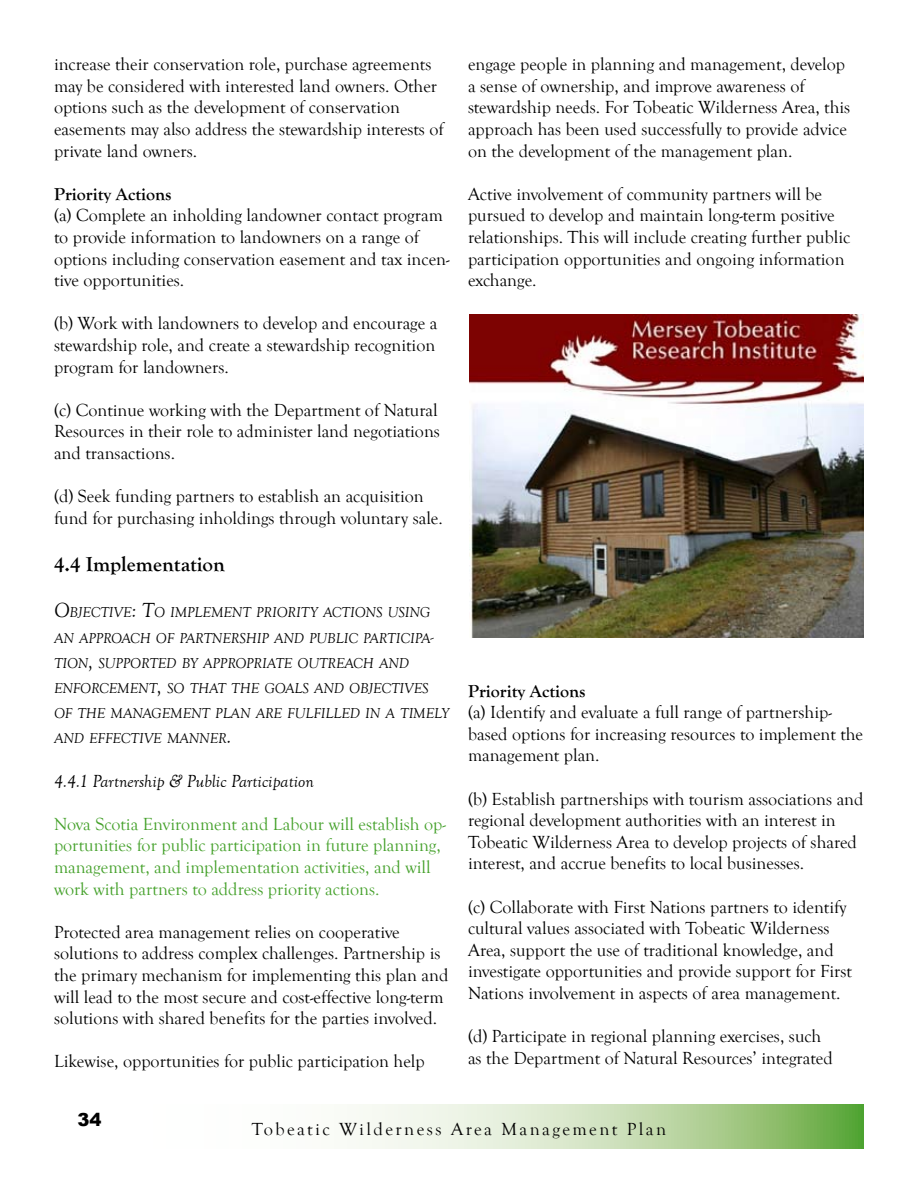
<style>
.page{position:relative;width:918px;height:1188px;background:#fff}
.page>*{position:absolute;margin:0;border:0;box-sizing:border-box;transform-origin:0 0}
.t1{font:700 21px "Goudy Old Style T";color:#000}
.t2{font:18px/21.6px "Goudy Old Style T";color:#000}
.t3{font:18px/21.6px "Goudy Old Style T";color:#45a12b}
.t4{font:18px "Goudy Old Style T";letter-spacing:.13em;color:#000}
.t5{font:italic 18px "Goudy Old Style T";color:#000}
.t6{font:700 18px "Goudy Old Style T";color:#000}
.t7{font:900 18px "Arial";color:#000}
.t8{font:italic 14.7px/25.2px "Goudy Old Style T";color:#000}
.s1{font-size:21px}
</style>
<div class="page">
<svg style="left:356px;top:1105px;width:508px;height:44px;background:#c1daae"></svg>
<img style="left:470px;top:315px;width:394px;height:323px">
<p class="t2" style="left:54px;top:54px;width:391px">increase their conservation role, purchase agreements may be considered with interested land owners. Other options such as the development of conservation easements may also address the stewardship interests of private land owners.</p>
<p class="t6" style="left:54px;top:184px;width:119px">Priority Actions</p>
<p class="t2" style="left:54px;top:205px;width:397px">(a) Complete an inholding landowner contact program to provide information to landowners on a range of options including conservation easement and tax incen&shy;tive opportunities.</p>
<p class="t2" style="left:54px;top:313px;width:385px">(b) Work with landowners to develop and encourage a stewardship role, and create a stewardship recognition program for landowners.</p>
<p class="t2" style="left:54px;top:399px;width:388px">(c) Continue working with the Department of Natural<br>Resources in their role to administer land negotiations and transactions.</p>
<p class="t2" style="left:54px;top:486px;width:390px">(d) Seek funding partners to establish an acquisition fund for purchasing inholdings through voluntary sale.</p>
<p class="t1" style="left:54px;top:552px;width:173px">4.4 Implementation</p>
<p class="t8" style="left:54px;top:600px;width:397px"><span class="s1">O</span>BJECTIVE<span class="s1">: T</span>O IMPLEMENT PRIORITY ACTIONS USING AN APPROACH OF PARTNERSHIP AND PUBLIC PARTICIPA<span class="s1">-</span>TION<span class="s1">,</span> SUPPORTED BY APPROPRIATE OUTREACH AND ENFORCEMENT<span class="s1">,</span> SO THAT THE GOALS AND OBJECTIVES OF THE MANAGEMENT PLAN ARE FULFILLED IN A TIMELY AND EFFECTIVE MANNER<span class="s1">.</span></p>
<p class="t5" style="left:54px;top:771px;width:261px">4.4.1 PARTNERSHIP &amp; PUBLIC PARTICIPATION</p>
<p class="t3" style="left:54px;top:813px;width:393px">Nova Scotia Environment and Labour will establish op&shy;portunities for public participation in future planning, management, and implementation activities, and will work with partners to address priority actions.</p>
<p class="t2" style="left:54px;top:921px;width:396px">Protected area management relies on cooperative solutions to address complex challenges. Partnership is the primary mechanism for implementing this plan and will lead to the most secure and cost-effective long-term solutions with shared benefits for the parties involved.</p>
<p class="t2" style="left:54px;top:1051px;width:372px">Likewise, opportunities for public participation help</p>
<p class="t2" style="left:468px;top:54px;width:384px">engage people in planning and management, develop a sense of ownership, and improve awareness of stewardship needs. For Tobeatic Wilderness Area, this approach has been used successfully to provide advice on the development of the management plan.</p>
<p class="t2" style="left:468px;top:183px;width:384px">Active involvement of community partners will be pursued to develop and maintain long-term positive relationships. This will include creating further public participation opportunities and ongoing information exchange.</p>
<p class="t6" style="left:468px;top:680px;width:119px">Priority Actions</p>
<p class="t2" style="left:468px;top:702px;width:397px">(a) Identify and evaluate a full range of partnership&shy;based options for increasing resources to implement the management plan.</p>
<p class="t2" style="left:468px;top:788px;width:397px">(b) Establish partnerships with tourism associations and regional development authorities with an interest in Tobeatic Wilderness Area to develop projects of shared interest, and accrue benefits to local businesses.</p>
<p class="t2" style="left:468px;top:896px;width:385px">(c) Collaborate with First Nations partners to identify cultural values associated with Tobeatic Wilderness Area, support the use of traditional knowledge, and investigate opportunities and provide support for First Nations involvement in aspects of area management.</p>
<p class="t2" style="left:468px;top:1026px;width:366px">(d) Participate in regional planning exercises, such as the Department of Natural Resources’ integrated</p>
<p class="t7" style="left:78px;top:1106px;width:13px">34</p>
<p class="t4" style="left:252px;top:1119px;width:416px">Tobeatic Wilderness Area Management Plan</p>
</div>
